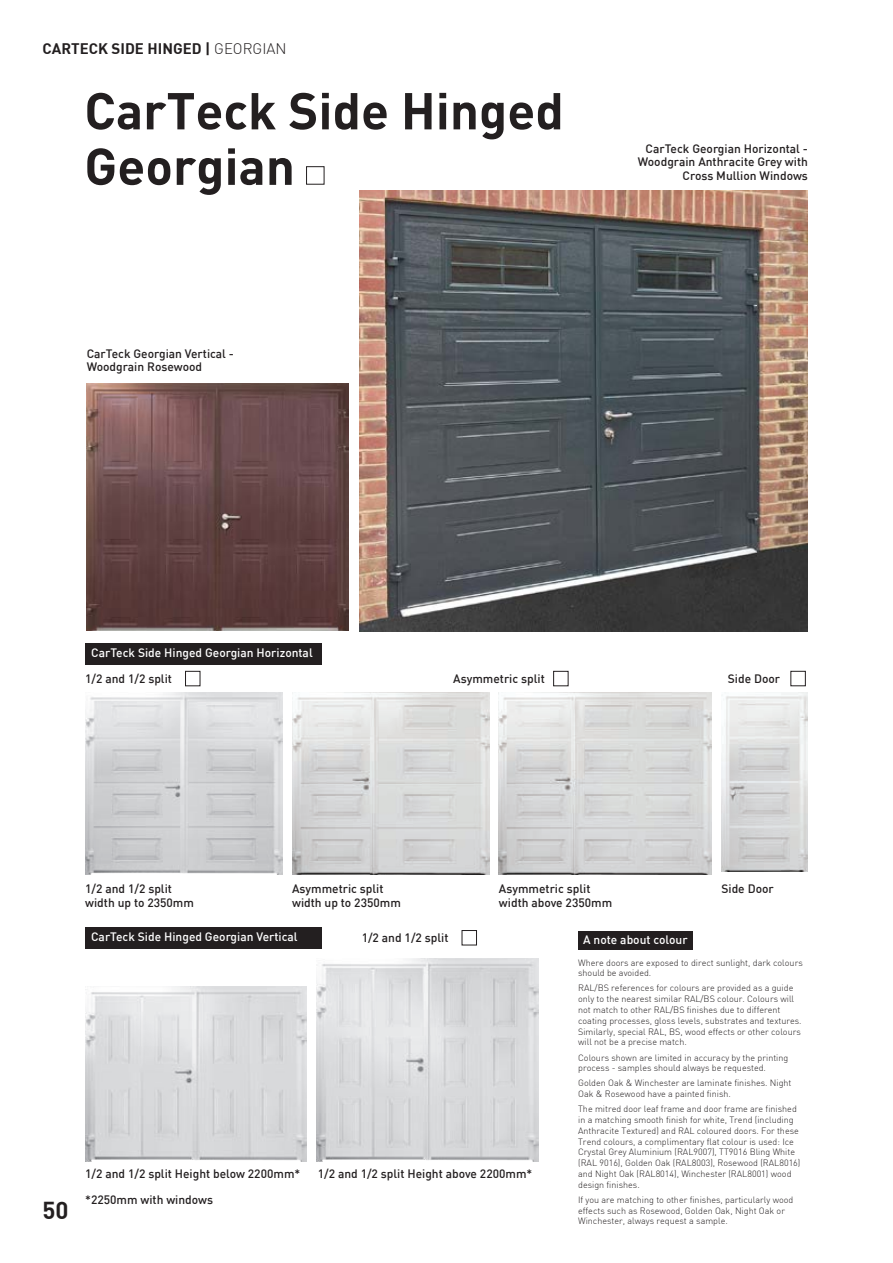
<style>
.page{position:relative;width:893px;height:1263px;background:#fff}
.page>*{position:absolute;margin:0;border:0;box-sizing:border-box;transform-origin:0 0}
.t1{font:51px/55.5px "DIN Bold";color:#231f20}
.t2{font:24px "DIN Bold";color:#231f20}
.t3{font:15px "DIN Bold";color:#231f20}
.t4{font:500 12px/13.5px "DIN";color:#231f20}
.t5{font:500 12px "DIN";color:#fff}
.t6{font:300 9px/10.8px "DIN";color:#231f20}
.s1{font-family:"DIN";font-weight:300}
</style>
<div class="page">
<img style="left:292px;top:692px;width:198px;height:182px">
<img style="left:498px;top:692px;width:213px;height:182px">
<img style="left:87px;top:383px;width:262px;height:247px">
<img style="left:360px;top:191px;width:448px;height:440px">
<div style="left:85px;top:643px;width:236px;height:21px;background:#231f20"></div>
<div style="left:85px;top:927px;width:236px;height:21px;background:#231f20"></div>
<div style="left:306px;top:166px;width:18px;height:19px;border:1px solid #231f20"></div>
<img style="left:85px;top:692px;width:198px;height:182px">
<img style="left:85px;top:986px;width:221px;height:176px">
<img style="left:317px;top:958px;width:221px;height:204px">
<div style="left:185px;top:671px;width:15px;height:15px;border:1px solid #231f20"></div>
<div style="left:462px;top:930px;width:15px;height:15px;border:1px solid #231f20"></div>
<div style="left:553px;top:671px;width:15px;height:15px;border:1px solid #231f20"></div>
<div style="left:791px;top:671px;width:15px;height:15px;border:1px solid #231f20"></div>
<img style="left:721px;top:692px;width:87px;height:180px">
<div style="left:578px;top:931px;width:114px;height:19px;background:#231f20"></div>
<h3 class="t3" style="left:43px;top:38px;width:246px">CARTECK SIDE HINGED | <span class="s1">GEORGIAN</span></h3>
<h1 class="t1" style="left:84px;top:81px;width:481px">CarTeck Side Hinged<br>Georgian</h1>
<h3 class="t4" style="left:87px;top:346px;width:149px">CarTeck Georgian Vertical -<br>Woodgrain Rosewood</h3>
<h3 class="t4" style="left:638px;top:141px;width:172px;text-align:right">CarTeck Georgian Horizontal -<br>Woodgrain Anthracite Grey with<br>Cross Mullion Windows</h3>
<h3 class="t5" style="left:91px;top:645px;width:223px">CarTeck Side Hinged Georgian Horizontal</h3>
<h3 class="t4" style="left:85px;top:671px;width:88px">1/2 and 1/2 split</h3>
<h3 class="t4" style="left:453px;top:671px;width:93px">Asymmetric split</h3>
<h3 class="t4" style="left:728px;top:671px;width:54px">Side Door</h3>
<h2 class="t2" style="left:43px;top:1195px;width:28px">50</h2>
<h3 class="t4" style="left:85px;top:882px;width:110px">1/2 and 1/2 split width up to 2350mm</h3>
<h3 class="t4" style="left:292px;top:882px;width:110px">Asymmetric split width up to 2350mm</h3>
<h3 class="t4" style="left:499px;top:882px;width:115px">Asymmetric split width above 2350mm</h3>
<h3 class="t4" style="left:721px;top:882px;width:54px">Side Door</h3>
<h3 class="t5" style="left:91px;top:929px;width:208px">CarTeck Side Hinged Georgian Vertical</h3>
<h3 class="t4" style="left:362px;top:931px;width:88px">1/2 and 1/2 split</h3>
<h3 class="t4" style="left:85px;top:1166px;width:217px">1/2 and 1/2 split Height below 2200mm*</h3>
<h3 class="t4" style="left:85px;top:1192px;width:129px">*2250mm with windows</h3>
<h3 class="t4" style="left:318px;top:1166px;width:216px">1/2 and 1/2 split Height above 2200mm*</h3>
<h3 class="t5" style="left:583px;top:932px;width:106px">A note about colour</h3>
<p class="t6" style="left:578px;top:957px;width:226px">Where doors are exposed to direct sunlight, dark colours should be avoided.</p>
<p class="t6" style="left:578px;top:983px;width:225px">RAL/BS references for colours are provided as a guide only to the nearest similar RAL/BS colour. Colours will not match to other RAL/BS finishes due to different coating processes, gloss levels, substrates and textures.<br>Similarly, special RAL, BS, wood effects or other colours will not be a precise match.</p>
<p class="t6" style="left:578px;top:1052px;width:212px">Colours shown are limited in accuracy by the printing process - samples should always be requested.</p>
<p class="t6" style="left:578px;top:1078px;width:215px">Golden Oak &amp; Winchester are laminate finishes. Night<br>Oak &amp; Rosewood have a painted finish.</p>
<p class="t6" style="left:578px;top:1103px;width:224px">The mitred door leaf frame and door frame are finished in a matching smooth finish for white, Trend (including Anthracite Textured) and RAL coloured doors. For these Trend colours, a complimentary flat colour is used: Ice Crystal Grey Aluminium (RAL9007), TT9016 Bling White (RAL 9016), Golden Oak (RAL8003), Rosewood (RAL8016) and Night Oak (RAL8014), Winchester (RAL8001) wood design finishes.</p>
<p class="t6" style="left:578px;top:1194px;width:217px">If you are matching to other finishes, particularly wood effects such as Rosewood, Golden Oak, Night Oak or<br>Winchester, always request a sample.</p>
</div>
